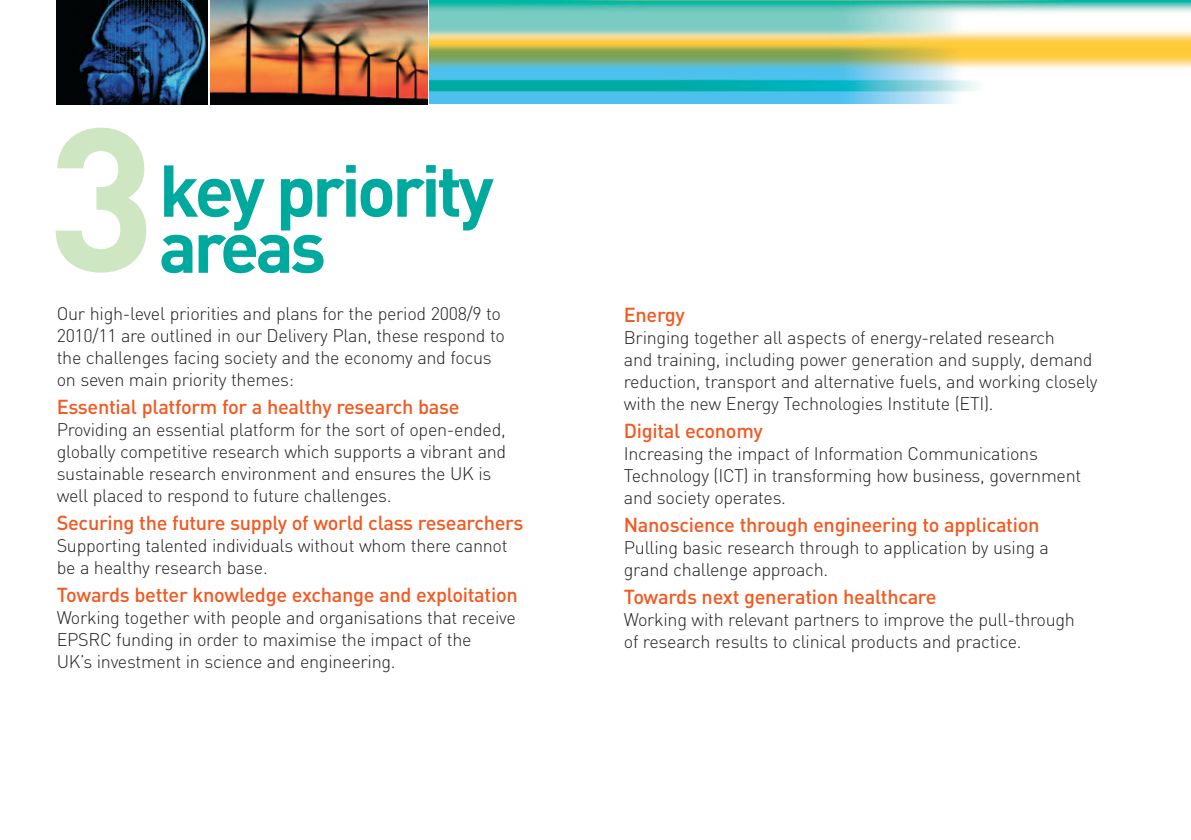
<style>
.page{position:relative;width:1191px;height:840px;background:#fff}
.page>*{position:absolute;margin:0;border:0;box-sizing:border-box;transform-origin:0 0}
.t1{font:700 200px "DIN";color:#cee6c1}
.t2{font:700 72px "DIN";letter-spacing:-.055em;color:#00a99d}
.t3{font:500 20px "DIN";letter-spacing:-.015em;color:#f15921}
.t4{font:300 18px/22px "DIN";letter-spacing:-.015em;color:#231f20}
</style>
<div class="page">
<img style="left:57px;top:1px;width:150px;height:104px">
<img style="left:210px;top:1px;width:217px;height:104px">
<img style="left:429px;top:0;width:762px;height:104px">
<h1 class="t1" style="left:47px;top:85px;width:110px">3</h1>
<h2 class="t2" style="left:159px;top:150px;width:337px">key priority</h2>
<h2 class="t2" style="left:159px;top:206px;width:169px">areas</h2>
<p class="t4" style="left:57px;top:303px;width:450px">Our high-level priorities and plans for the period 2008/9 to 2010/11 are outlined in our Delivery Plan, these respond to the challenges facing society and the economy and focus on seven main priority themes:</p>
<p class="t3" style="left:57px;top:395px;width:404px">Essential platform for a healthy research base</p>
<p class="t4" style="left:57px;top:418px;width:451px">Providing an essential platform for the sort of open-ended, globally competitive research which supports a vibrant and sustainable research environment and ensures the UK is well placed to respond to future challenges.</p>
<p class="t3" style="left:57px;top:511px;width:468px">Securing the future supply of world class researchers</p>
<p class="t4" style="left:57px;top:534px;width:452px">Supporting talented individuals without whom there cannot be a healthy research base.</p>
<p class="t3" style="left:57px;top:582px;width:462px">Towards better knowledge exchange and exploitation</p>
<p class="t4" style="left:57px;top:606px;width:460px">Working together with people and organisations that receive<br>EPSRC funding in order to maximise the impact of the<br>UK’s investment in science and engineering.</p>
<p class="t3" style="left:624px;top:303px;width:63px">Energy</p>
<p class="t4" style="left:624px;top:327px;width:475px">Bringing together all aspects of energy-related research<br>and training, including power generation and supply, demand reduction, transport and alternative fuels, and working closely with the new Energy Technologies Institute (ETI).</p>
<p class="t3" style="left:624px;top:419px;width:141px">Digital economy</p>
<p class="t4" style="left:624px;top:442px;width:459px">Increasing the impact of Information Communications<br>Technology (ICT) in transforming how business, government and society operates.</p>
<p class="t3" style="left:624px;top:513px;width:417px">Nanoscience through engineering to application</p>
<p class="t4" style="left:624px;top:536px;width:427px">Pulling basic research through to application by using a grand challenge approach.</p>
<p class="t3" style="left:624px;top:584px;width:314px">Towards next generation healthcare</p>
<p class="t4" style="left:624px;top:608px;width:453px">Working with relevant partners to improve the pull-through of research results to clinical products and practice.</p>
</div>
